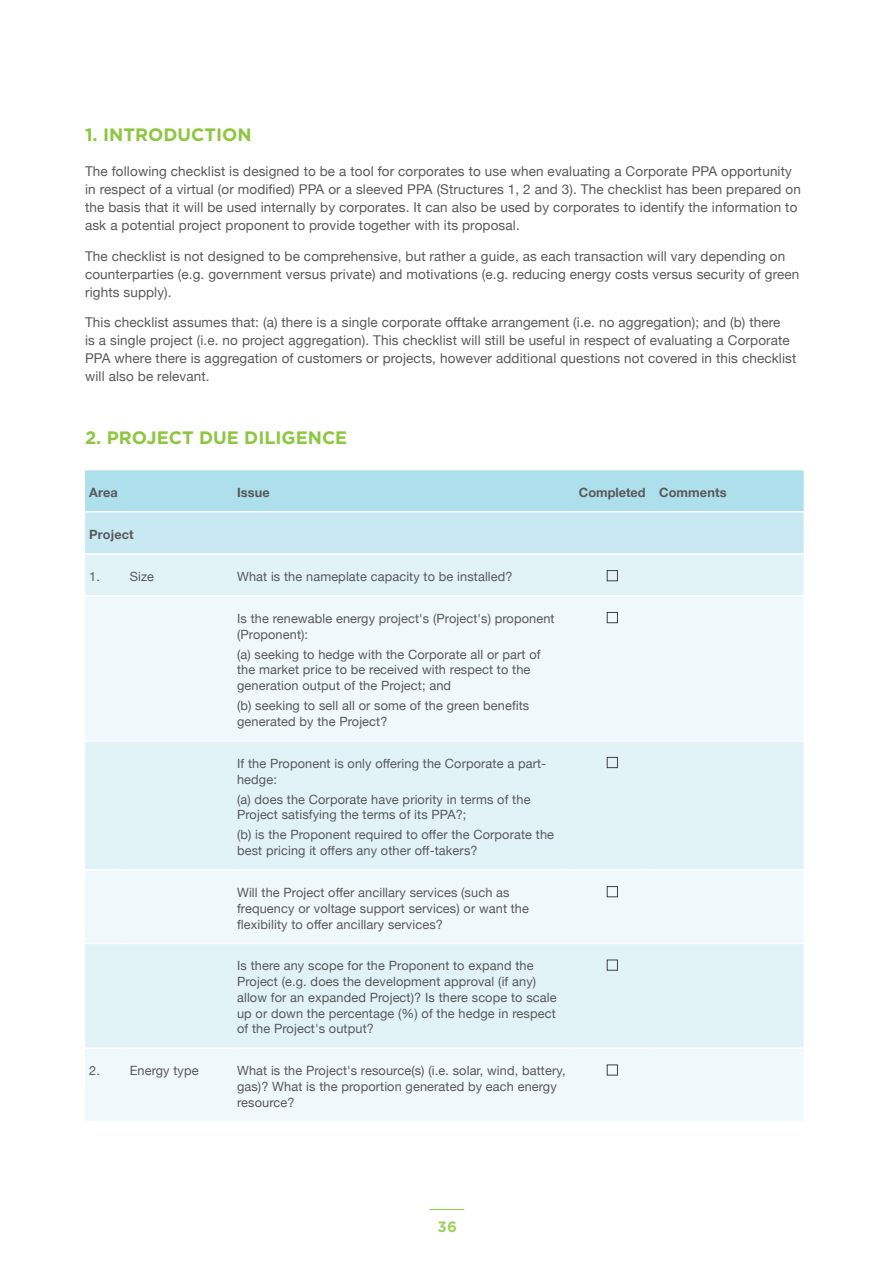
<style>
.page{position:relative;width:893px;height:1263px;background:#fff}
.page>*{position:absolute;margin:0;border:0;box-sizing:border-box;transform-origin:0 0}
.t1{font:700 18px "Gotham";color:#8dc63f}
.t2{font:700 15px "Gotham";color:#a3cf62}
.t3{font:13.5px/18px "Helvetica Neue";letter-spacing:.01em;color:#58595b}
.t4{font:12.75px/15.8px "Helvetica Neue";letter-spacing:.01em;color:#58595b}
.t5{font:700 12.75px "Helvetica Neue";letter-spacing:.01em;color:#58595b}
</style>
<div class="page">
<hr style="left:429px;top:1209px;width:35px;height:1px;background:#8dc63f">
<svg style="left:85px;top:470px;width:719px;height:83px"></svg>
<div style="left:85px;top:555px;width:719px;height:40px;background:#e2f3f7"></div>
<svg style="left:85px;top:597px;width:719px;height:524px;fill:#eff8fa"></svg>
<hr style="left:85px;top:511px;width:40px;height:1px;background:#fff">
<hr style="left:125px;top:511px;width:108px;height:1px;background:#fff">
<hr style="left:233px;top:511px;width:337px;height:1px;background:#fff">
<hr style="left:570px;top:511px;width:85px;height:1px;background:#fff">
<hr style="left:655px;top:511px;width:149px;height:1px;background:#fff">
<hr style="left:85px;top:1047px;width:40px;height:2px;background:#fff">
<hr style="left:125px;top:1047px;width:108px;height:2px;background:#fff">
<hr style="left:233px;top:1047px;width:337px;height:2px;background:#fff">
<hr style="left:570px;top:1047px;width:85px;height:2px;background:#fff">
<hr style="left:655px;top:1047px;width:149px;height:2px;background:#fff">
<hr style="left:85px;top:740px;width:40px;height:1px;background:#fff">
<hr style="left:125px;top:740px;width:108px;height:1px;background:#fff">
<hr style="left:233px;top:740px;width:337px;height:1px;background:#fff">
<hr style="left:570px;top:740px;width:85px;height:1px;background:#fff">
<hr style="left:655px;top:740px;width:149px;height:1px;background:#fff">
<hr style="left:85px;top:869px;width:40px;height:2px;background:#fff">
<hr style="left:125px;top:869px;width:108px;height:2px;background:#fff">
<hr style="left:233px;top:869px;width:337px;height:2px;background:#fff">
<hr style="left:570px;top:869px;width:85px;height:2px;background:#fff">
<hr style="left:655px;top:869px;width:149px;height:2px;background:#fff">
<hr style="left:85px;top:943px;width:40px;height:1px;background:#fff">
<hr style="left:125px;top:943px;width:108px;height:1px;background:#fff">
<hr style="left:233px;top:943px;width:337px;height:1px;background:#fff">
<hr style="left:570px;top:943px;width:85px;height:1px;background:#fff">
<hr style="left:655px;top:943px;width:149px;height:1px;background:#fff">
<div style="left:607px;top:570px;width:11px;height:11px;border:1px solid #414042"></div>
<div style="left:607px;top:612px;width:11px;height:11px;border:1px solid #414042"></div>
<div style="left:607px;top:757px;width:11px;height:11px;border:1px solid #414042"></div>
<div style="left:607px;top:886px;width:11px;height:11px;border:1px solid #414042"></div>
<div style="left:607px;top:960px;width:11px;height:10px;border:1px solid #414042"></div>
<div style="left:607px;top:1065px;width:11px;height:10px;border:1px solid #414042"></div>
<h1 class="t1" style="left:85px;top:123px;width:168px">1. INTRODUCTION</h1>
<p class="t3" style="left:85px;top:163px;width:717px">The following checklist is designed to be a tool for corporates to use when evaluating a Corporate PPA opportunity in respect of a virtual (or modified) PPA or a sleeved PPA (Structures 1, 2 and 3). The checklist has been prepared on the basis that it will be used internally by corporates. It can also be used by corporates to identify the information to ask a potential project proponent to provide together with its proposal.</p>
<p class="t3" style="left:85px;top:248px;width:716px">The checklist is not designed to be comprehensive, but rather a guide, as each transaction will vary depending on counterparties (e.g. government versus private) and motivations (e.g. reducing energy costs versus security of green rights supply).</p>
<p class="t3" style="left:85px;top:314px;width:713px">This checklist assumes that: (a) there is a single corporate offtake arrangement (i.e. no aggregation); and (b) there<br>is a single project (i.e. no project aggregation). This checklist will still be useful in respect of evaluating a Corporate PPA where there is aggregation of customers or projects, however additional questions not covered in this checklist will also be relevant.</p>
<h1 class="t1" style="left:85px;top:426px;width:264px">2. PROJECT DUE DILIGENCE</h1>
<p class="t5" style="left:89px;top:482px;width:30px">Area</p>
<p class="t5" style="left:237px;top:482px;width:34px">Issue</p>
<p class="t5" style="left:579px;top:482px;width:149px">Completed Comments</p>
<p class="t5" style="left:89px;top:524px;width:46px">Project</p>
<p class="t4" style="left:89px;top:569px;width:66px">1. Size</p>
<p class="t4" style="left:237px;top:569px;width:277px">What is the nameplate capacity to be installed?</p>
<p class="t4" style="left:237px;top:611px;width:319px">Is the renewable energy project's (Project's) proponent (Proponent):</p>
<p class="t4" style="left:237px;top:647px;width:305px">(a) seeking to hedge with the Corporate all or part of the market price to be received with respect to the generation output of the Project; and</p>
<p class="t4" style="left:237px;top:698px;width:294px">(b) seeking to sell all or some of the green benefits generated by the Project?</p>
<p class="t4" style="left:237px;top:756px;width:311px">If the Proponent is only offering the Corporate a part&shy;hedge:</p>
<p class="t4" style="left:237px;top:792px;width:295px">(a) does the Corporate have priority in terms of the<br>Project satisfying the terms of its PPA?;</p>
<p class="t4" style="left:237px;top:828px;width:319px">(b) is the Proponent required to offer the Corporate the best pricing it offers any other off-takers?</p>
<p class="t4" style="left:237px;top:885px;width:293px">Will the Project offer ancillary services (such as frequency or voltage support services) or want the flexibility to offer ancillary services?</p>
<p class="t4" style="left:237px;top:959px;width:321px">Is there any scope for the Proponent to expand the Project (e.g. does the development approval (if any) allow for an expanded Project)? Is there scope to scale up or down the percentage (%) of the hedge in respect of the Project's output?</p>
<p class="t4" style="left:89px;top:1064px;width:111px">2. Energy type</p>
<p class="t4" style="left:237px;top:1064px;width:330px">What is the Project's resource(s) (i.e. solar, wind, battery, gas)? What is the proportion generated by each energy resource?</p>
<p class="t2" style="left:438px;top:1217px;width:21px">36</p>
</div>
